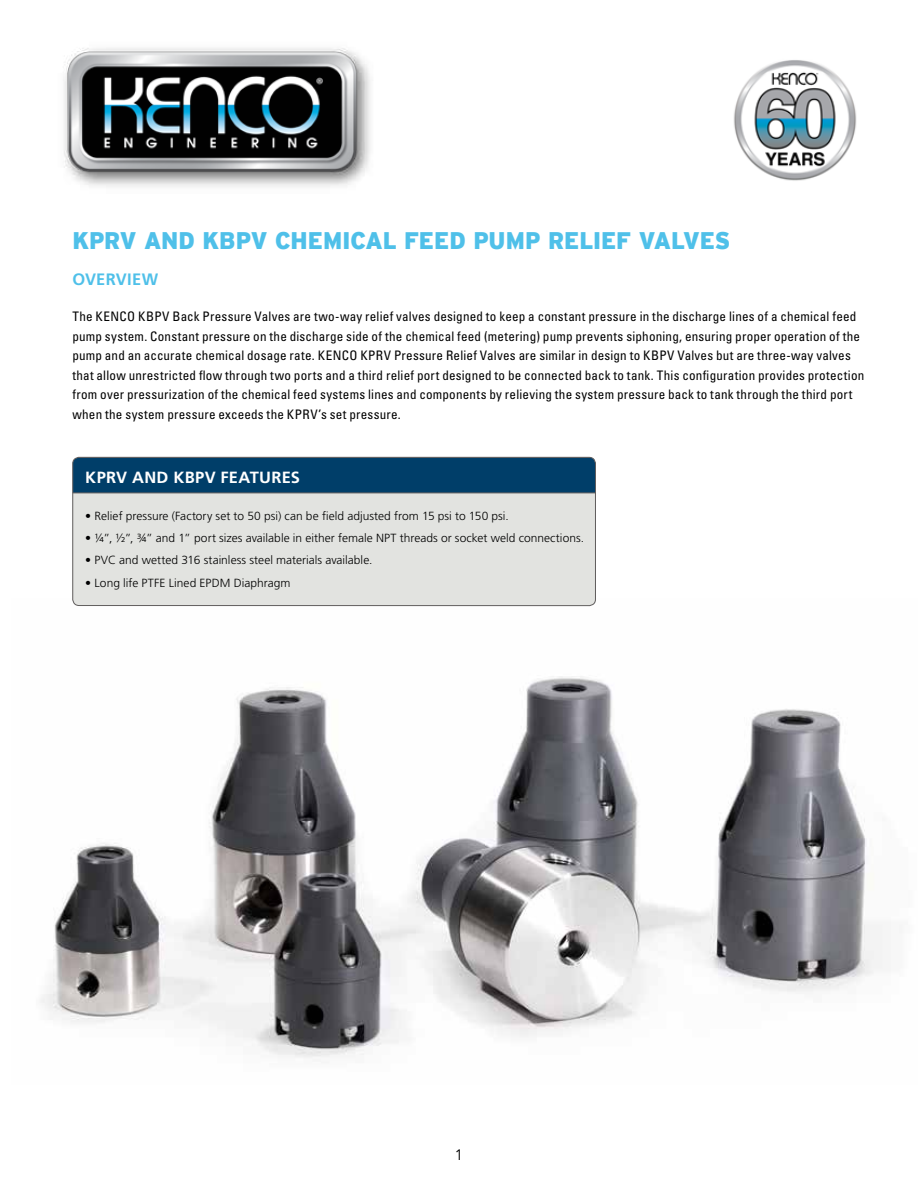
<style>
.page{position:relative;width:918px;height:1188px;background:#fff}
.page>*{position:absolute;margin:0;border:0;box-sizing:border-box;transform-origin:0 0}
.t1{font:900 24px "Interstate";letter-spacing:-.005em;color:#4fc0e9;scale:.95 1}
.t2{font:700 16.5px "Frutiger LT Std";letter-spacing:.015em;color:#4fc0e9}
.t3{font:700 16.2px "Frutiger LT Std";letter-spacing:.015em;color:#fff}
.t4{font:15px "Avenir LT Std";color:#000}
.t5{font:condensed 13.2px/19.5px "Univers LT Std";letter-spacing:.015em;color:#000101}
.t6{font:300 11.85px "Frutiger LT Std";color:#000}
</style>
<div class="page">
<img style="left:40px;top:602px;width:843px;height:456px">
<div style="left:73px;top:457px;width:522px;height:149px;background:#e2e3e0;border-radius:6px"></div>
<div style="left:74px;top:457px;width:520px;height:36px;background:#003e69"></div>
<div style="left:72px;top:457px;width:524px;height:149px;border:1px solid #605d5d;border-radius:6px"></div>
<img style="left:63px;top:48px;width:307px;height:139px">
<img style="left:733px;top:60px;width:124px;height:121px">
<h1 class="t1" style="left:72px;top:227px;width:694px">KPRV AND KBPV CHEMICAL FEED PUMP RELIEF VALVES</h1>
<p class="t2" style="left:72px;top:270px;width:87px">OVERVIEW</p>
<p class="t5" style="left:72px;top:306px;width:794px">The KENCO KBPV Back Pressure Valves are two-way relief valves designed to keep a constant pressure in the discharge lines of a chemical feed pump system. Constant pressure on the discharge side of the chemical feed (metering) pump prevents siphoning, ensuring proper operation of the pump and an accurate chemical dosage rate. KENCO KPRV Pressure Relief Valves are similar in design to KBPV Valves but are three-way valves that allow unrestricted flow through two ports and a third relief port designed to be connected back to tank. This configuration provides protection from over pressurization of the chemical feed systems lines and components by relieving the system pressure back to tank through the third port when the system pressure exceeds the KPRV’s set pressure.</p>
<p class="t3" style="left:85px;top:467px;width:216px">KPRV AND KBPV FEATURES</p>
<p class="t6" style="left:85px;top:509px;width:425px">• Relief pressure (Factory set to 50 psi) can be field adjusted from 15 psi to 150 psi.</p>
<p class="t6" style="left:85px;top:531px;width:500px">• ¼”, ½”, ¾” and 1” port sizes available in either female NPT threads or socket weld connections.</p>
<p class="t6" style="left:85px;top:554px;width:289px">• PVC and wetted 316 stainless steel materials available.</p>
<p class="t6" style="left:85px;top:576px;width:207px">• Long life PTFE Lined EPDM Diaphragm</p>
<p class="t4" style="left:455px;top:1146px;width:10px">1</p>
</div>
